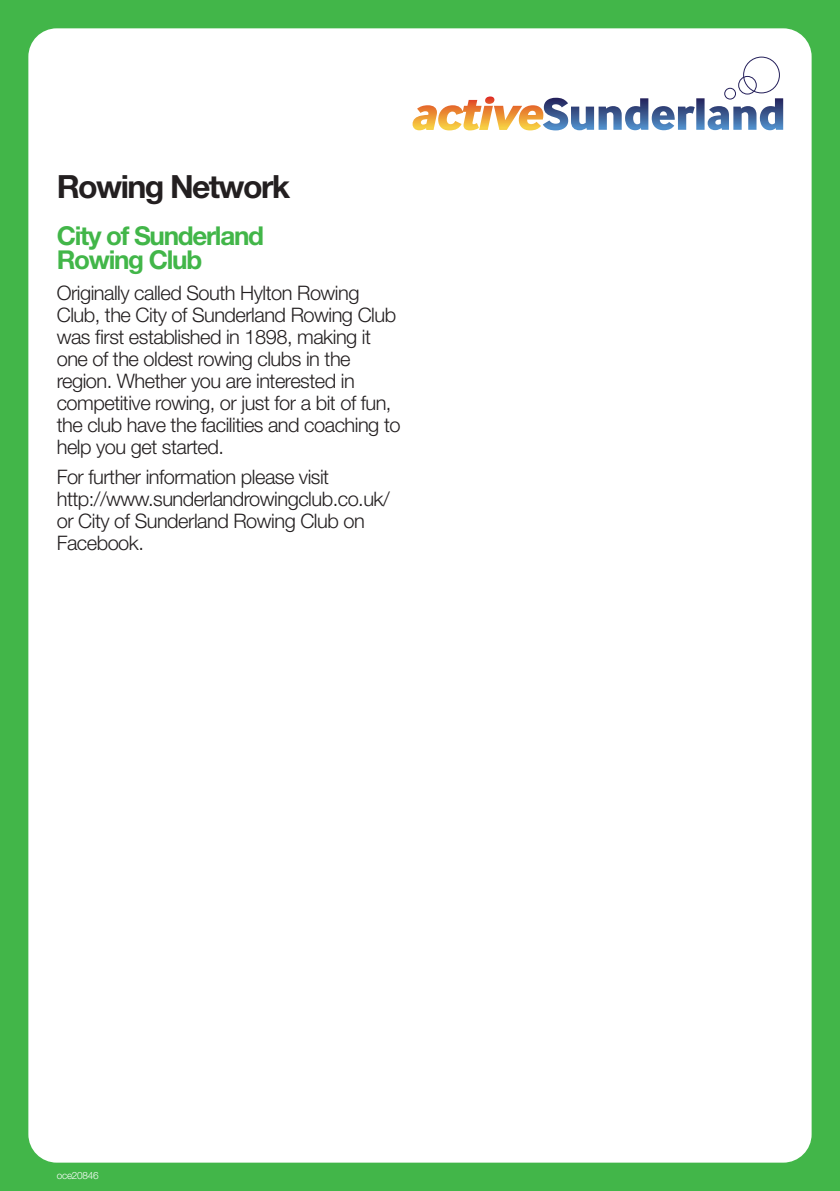
<style>
.page{position:relative;width:840px;height:1191px;background:#fff}
.page>*{position:absolute;margin:0;border:0;box-sizing:border-box;transform-origin:0 0}
.t1{font:700 32px "Helvetica Neue LT Std";letter-spacing:-.05em;color:#231f20}
.t2{font:700 26px/24px "Helvetica Neue LT Std";letter-spacing:-.05em;color:#42b649}
.t3{font:300 20px/22px "Helvetica Neue LT Std";letter-spacing:-.025em;color:#231f20}
.t4{font:300 10px "Helvetica Neue LT Std";letter-spacing:-.025em;color:#fff}
</style>
<div class="page">
<div style="left:0;top:0;width:839px;height:1191px;background:#42b649"></div>
<div style="left:28px;top:28px;width:783px;height:1134px;background:#fff;border-radius:28px"></div>
<svg style="left:412px;top:96px;width:370px;height:34px"></svg>
<div style="left:742px;top:57px;width:37px;height:36px;border:1px solid #241f5a;border-radius:50%"></div>
<div style="left:724px;top:88px;width:11px;height:11px;border:1px solid #241f5a;border-radius:50%"></div>
<div style="left:737px;top:76px;width:19px;height:18px;border:1px solid #241f5a;border-radius:50%"></div>
<h1 class="t1" style="left:57px;top:175px;width:235px">Rowing Network</h1>
<h2 class="t2" style="left:57px;top:226px;width:209px">City of Sunderland<br>Rowing Club</h2>
<p class="t3" style="left:57px;top:283px;width:345px">Originally called South Hylton Rowing Club, the City of Sunderland Rowing Club was first established in 1898, making it one of the oldest rowing clubs in the region. Whether you are interested in competitive rowing, or just for a bit of fun, the club have the facilities and coaching to help you get started.</p>
<p class="t3" style="left:57px;top:468px;width:334px">For further information please visit http://www.sunderlandrowingclub.co.uk/ or City of Sunderland Rowing Club on<br>Facebook.</p>
<p class="t4" style="left:57px;top:1171px;width:43px">oce20846</p>
</div>
